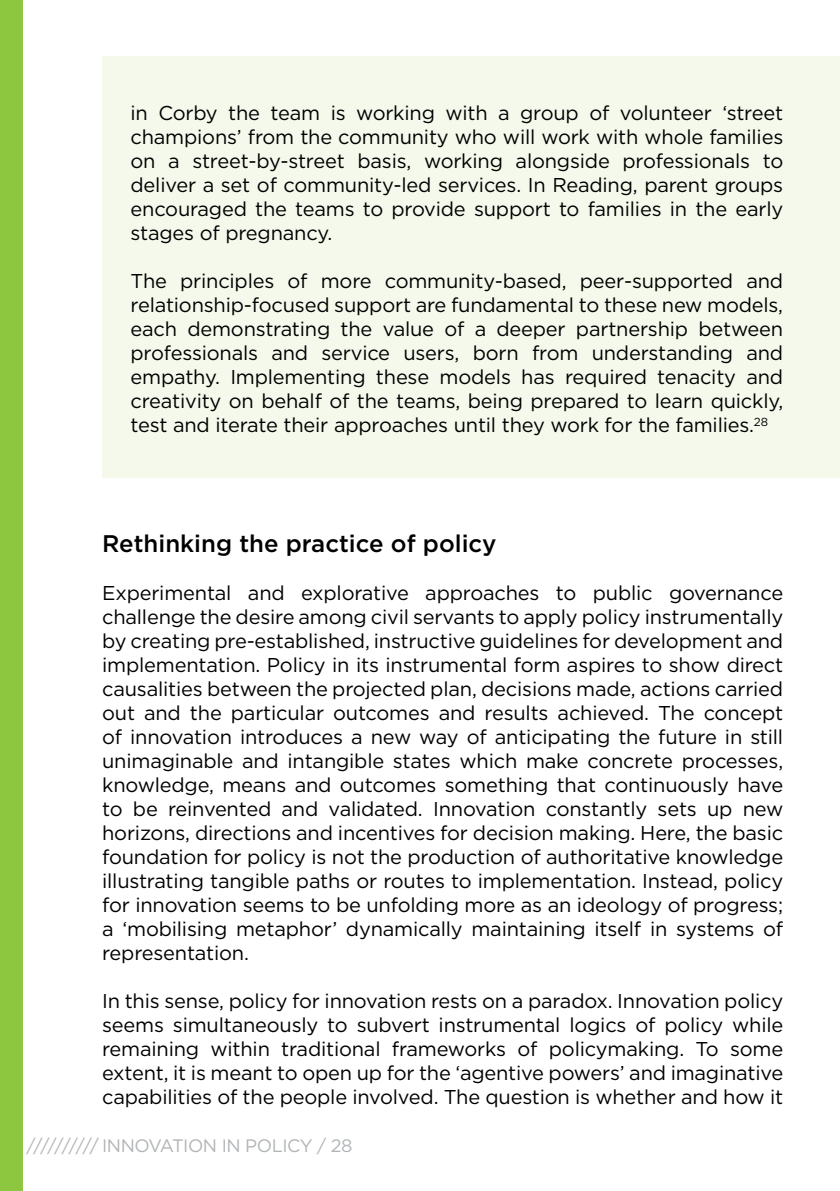
<style>
.page{position:relative;width:840px;height:1191px;background:#fff}
.page>*{position:absolute;margin:0;border:0;box-sizing:border-box;transform-origin:0 0}
.t1{font:500 24px "Gotham HTF";color:#000}
.t2{font:20px/24px "Gotham HTF";letter-spacing:-.01em;color:#000;text-align:justify}
.t3{font:18px "Gotham HTF";letter-spacing:-.025em;color:#b1b4b6}
</style>
<div class="page">
<div style="left:0;top:0;width:23px;height:1191px;background:#8dc63f"></div>
<div style="left:102px;top:57px;width:737px;height:421px;background:#f4f9ec"></div>
<p class="t2" style="left:130px;top:101px;width:654px">in Corby the team is working with a group of volunteer ‘street champions’ from the community who will work with whole families on a street-by-street basis, working alongside professionals to deliver a set of community-led services. In Reading, parent groups encouraged the teams to provide support to families in the early stages of pregnancy.</p>
<p class="t2" style="left:130px;top:269px;width:654px">The principles of more community-based, peer-supported and relationship-focused support are fundamental to these new models, each demonstrating the value of a deeper partnership between professionals and service users, born from understanding and empathy. Implementing these models has required tenacity and creativity on behalf of the teams, being prepared to learn quickly, test and iterate their approaches until they work for the families.<sup>28</sup></p>
<p class="t1" style="left:102px;top:530px;width:395px">Rethinking the practice of policy</p>
<p class="t2" style="left:102px;top:581px;width:682px">Experimental and explorative approaches to public governance challenge the desire among civil servants to apply policy instrumentally by creating pre-established, instructive guidelines for development and implementation. Policy in its instrumental form aspires to show direct causalities between the projected plan, decisions made, actions carried out and the particular outcomes and results achieved. The concept of innovation introduces a new way of anticipating the future in still unimaginable and intangible states which make concrete processes, knowledge, means and outcomes something that continuously have to be reinvented and validated. Innovation constantly sets up new horizons, directions and incentives for decision making. Here, the basic foundation for policy is not the production of authoritative knowledge illustrating tangible paths or routes to implementation. Instead, policy for innovation seems to be unfolding more as an ideology of progress; a ‘mobilising metaphor’ dynamically maintaining itself in systems of representation.</p>
<p class="t2" style="left:102px;top:989px;width:682px">In this sense, policy for innovation rests on a paradox. Innovation policy seems simultaneously to subvert instrumental logics of policy while remaining within traditional frameworks of policymaking. To some extent, it is meant to open up for the ‘agentive powers’ and imaginative capabilities of the people involved. The question is whether and how it</p>
<p class="t3" style="left:26px;top:1135px;width:95px">////////// Inno</p>
<p class="t3" style="left:148px;top:1135px;width:46px">vation</p>
<p class="t3" style="left:221px;top:1135px;width:36px">in polic</p>
<p class="t3" style="left:300px;top:1135px;width:54px">y / 28</p>
</div>
